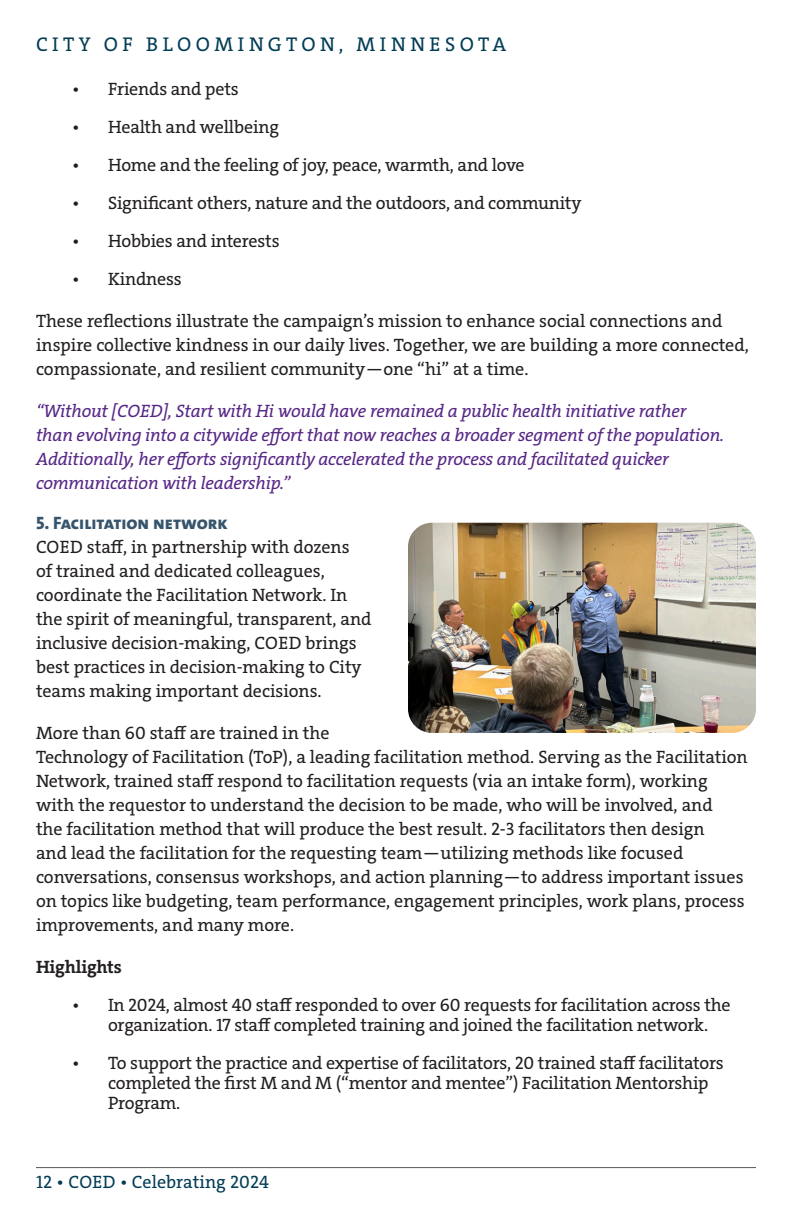
<style>
.page{position:relative;width:792px;height:1224px;background:#fff}
.page>*{position:absolute;margin:0;border:0;box-sizing:border-box;transform-origin:0 0}
.t1{font:20px "The Serif";letter-spacing:.225em;color:#023d55}
.Paragraph{font:18px/24px "The Serif";color:#231f20}
.bullet{font:18px/20px "The Serif";letter-spacing:-.01em;color:#231f20}
.Quotes{font:italic 18px/24px "The Serif";letter-spacing:-.01em;color:#572786}
.t2{font:18px "The Serif";color:#023d55}
.NEW_HED_3{font:800 18px "The Sans";color:#36556c}
.Paragraph-2{font:700 18px "The Serif";letter-spacing:-.01em;color:#231f20}
</style>
<div class="page">
<hr style="left:36px;top:1167px;width:720px;height:1px;background:#57585a">
<img style="left:408px;top:523px;width:348px;height:210px">
<p class="t1" style="left:36px;top:31px;width:472px">CITY OF BLOOMINGTON, MINNESOTA</p>
<p class="bullet" style="left:72px;top:79px;width:168px">• Friends and pets</p>
<p class="bullet" style="left:72px;top:117px;width:208px">• Health and wellbeing</p>
<p class="bullet" style="left:72px;top:155px;width:454px">• Home and the feeling of joy, peace, warmth, and love</p>
<p class="bullet" style="left:72px;top:193px;width:511px">• Significant others, nature and the outdoors, and community</p>
<p class="bullet" style="left:72px;top:231px;width:209px">• Hobbies and interests</p>
<p class="bullet" style="left:72px;top:269px;width:111px">• Kindness</p>
<p class="Paragraph" style="left:36px;top:309px;width:714px">These reflections illustrate the campaign’s mission to enhance social connections and inspire collective kindness in our daily lives. Together, we are building a more connected, compassionate, and resilient community—one “hi” at a time.</p>
<p class="Quotes" style="left:36px;top:399px;width:690px">“Without [COED], Start with Hi would have remained a public health initiative rather than evolving into a citywide effort that now reaches a broader segment of the population.<br>Additionally, her efforts significantly accelerated the process and facilitated quicker communication with leadership.”</p>
<h3 class="NEW_HED_3" style="left:36px;top:511px;width:193px">5. Facilitation network</h3>
<p class="Paragraph" style="left:36px;top:535px;width:337px">COED staff, in partnership with dozens<br>of trained and dedicated colleagues, coordinate the Facilitation Network. In the spirit of meaningful, transparent, and inclusive decision-making, COED brings best practices in decision-making to City teams making important decisions.</p>
<p class="Paragraph" style="left:36px;top:721px;width:713px">More than 60 staff are trained in the<br>Technology of Facilitation (ToP), a leading facilitation method. Serving as the Facilitation Network, trained staff respond to facilitation requests (via an intake form), working with the requestor to understand the decision to be made, who will be involved, and<br>the facilitation method that will produce the best result. 2-3 facilitators then design<br>and lead the facilitation for the requesting team—utilizing methods like focused conversations, consensus workshops, and action planning—to address important issues on topics like budgeting, team performance, engagement principles, work plans, process improvements, and many more.</p>
<p class="Paragraph-2" style="left:36px;top:955px;width:87px">Highlights</p>
<p class="bullet" style="left:108px;top:995px;width:624px;text-indent:-36px">• In 2024, almost 40 staff responded to over 60 requests for facilitation across the organization. 17 staff completed training and joined the facilitation network.</p>
<p class="bullet" style="left:108px;top:1053px;width:617px;text-indent:-36px">• To support the practice and expertise of facilitators, 20 trained staff facilitators completed the first M and M (“mentor and mentee”) Facilitation Mentorship<br>Program.</p>
<p class="t2" style="left:36px;top:1170px;width:234px">12 • COED • Celebrating 2024</p>
</div>
